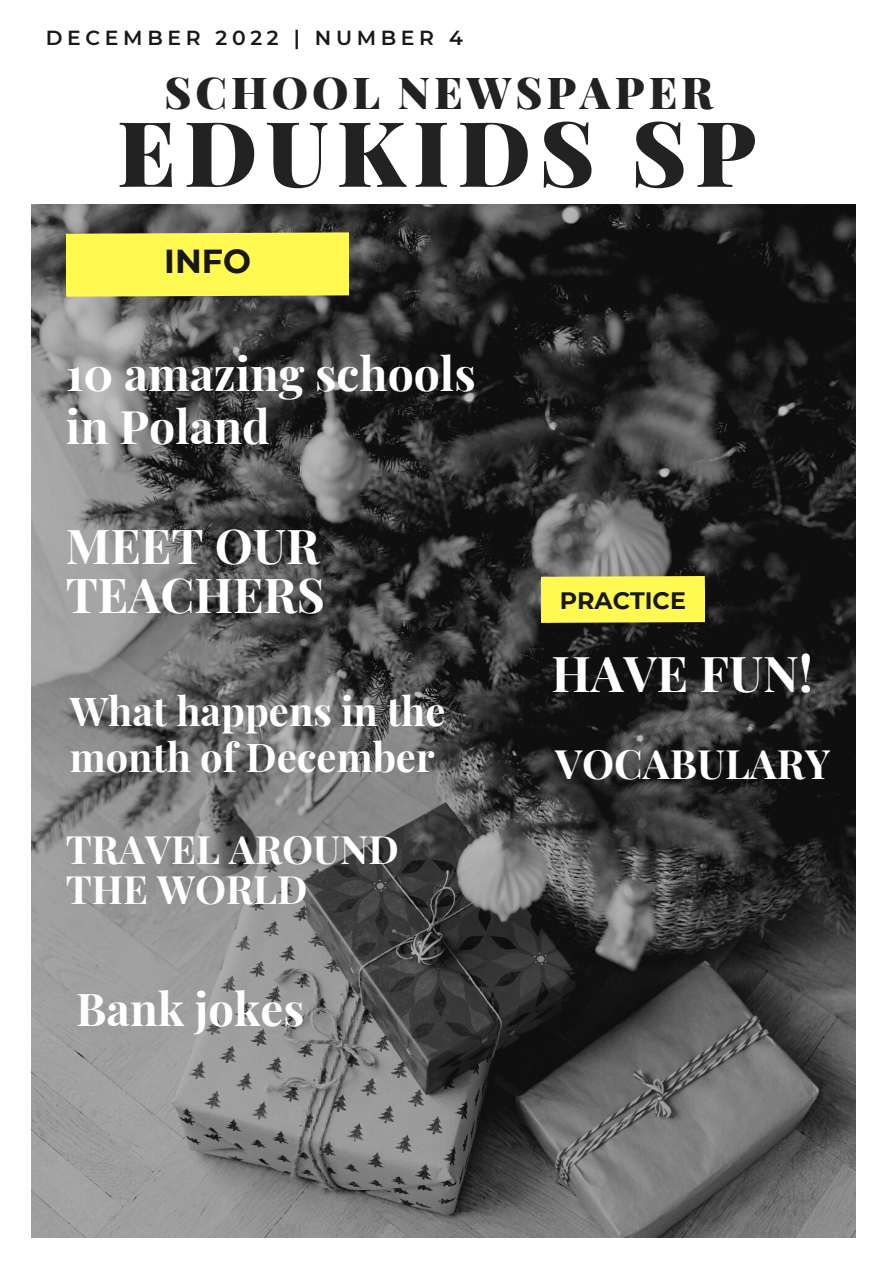
<style>
.page{position:relative;width:893px;height:1264px;background:#fff}
.page>*{position:absolute;margin:0;border:0;box-sizing:border-box;transform-origin:0 0}
.t1{font:900 90.6px "Playfair Display";letter-spacing:.09em;color:#222}
.t2{font:700 49.35px "Playfair Display";color:#fff}
.t3{font:700 48.15px/49.5px "Playfair Display";color:#fff}
.t4{font:700 46.2px/52.8px "Playfair Display";color:#fff}
.t5{font:700 45.3px "Playfair Display";color:#fff}
.t6{font:900 44.1px "Playfair Display";letter-spacing:.09em;color:#222}
.t7{font:700 40.5px "Playfair Display";color:#fff}
.t8{font:700 39.75px/46px "Playfair Display";color:#fff}
.t9{font:700 39.15px/39.3px "Playfair Display";color:#fff}
.t10{font:700 33.15px "Montserrat";color:#181818}
.t11{font:700 23.7px "Montserrat";color:#181818}
.t12{font:600 20.25px "Montserrat";letter-spacing:.23em;color:#181818}
</style>
<div class="page">
<img style="left:32px;top:204px;width:823px;height:1033px">
<div style="left:66px;top:232px;width:283px;height:65px;background:#fff952"></div>
<div style="left:540px;top:576px;width:165px;height:47px;background:#fff952"></div>
<p class="t12" style="left:46px;top:25px;width:418px">DECEMBER 2022 | NUMBER 4</p>
<p class="t6" style="left:164px;top:62px;width:550px">SCHOOL NEWSPAPER</p>
<h1 class="t1" style="left:117px;top:89px;width:640px">EDUKIDS SP</h1>
<p class="t10" style="left:164px;top:241px;width:89px">INFO</p>
<p class="t4" style="left:66px;top:345px;width:411px">10 amazing schools in Poland</p>
<p class="t3" style="left:66px;top:519px;width:261px">MEET OUR<br>TEACHERS</p>
<p class="t8" style="left:70px;top:686px;width:377px">What happens in the month of December</p>
<p class="t9" style="left:66px;top:828px;width:334px">TRAVEL AROUND<br>THE WORLD</p>
<p class="t5" style="left:76px;top:977px;width:230px">Bank jokes</p>
<p class="t11" style="left:559px;top:586px;width:128px">PRACTICE</p>
<p class="t2" style="left:551px;top:638px;width:263px">HAVE FUN!</p>
<p class="t7" style="left:555px;top:735px;width:277px">VOCABULARY</p>
</div>
